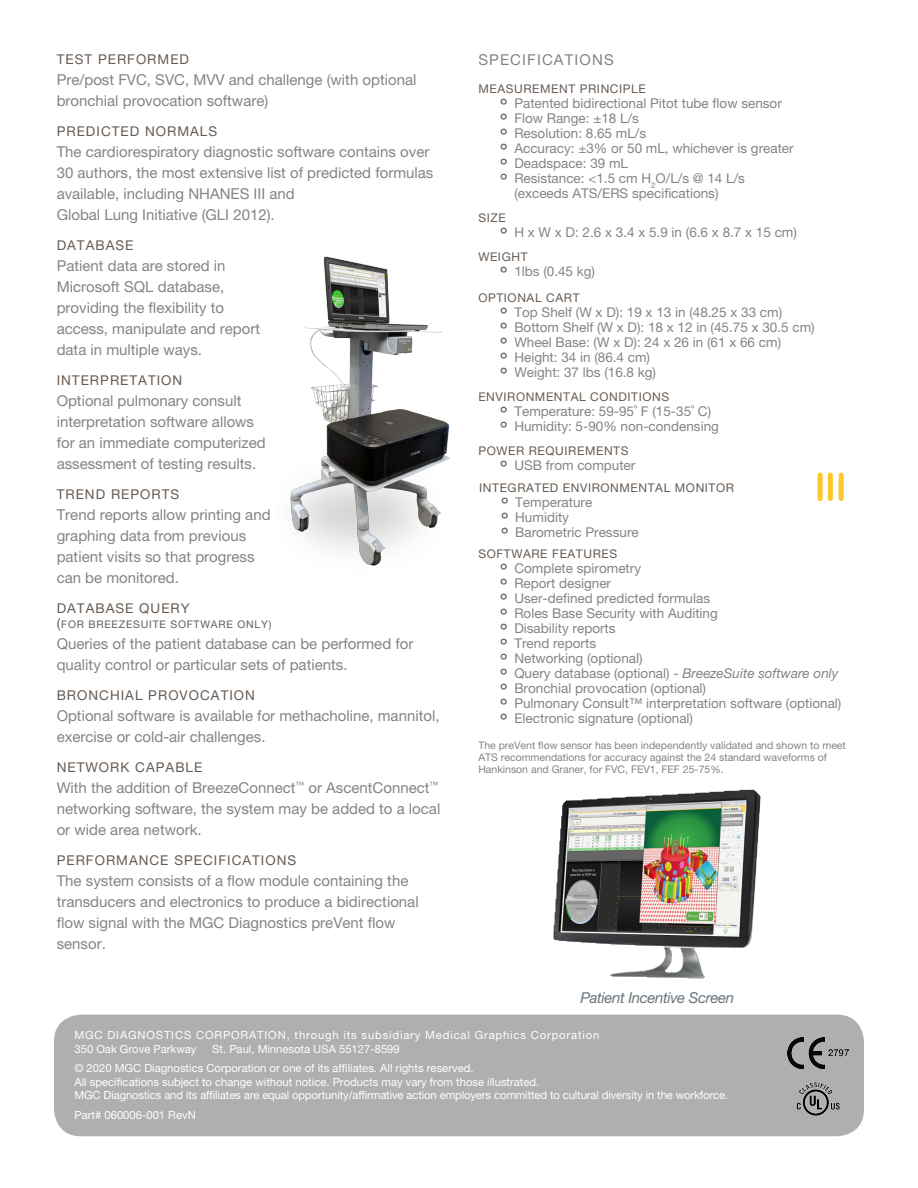
<style>
.page{position:relative;width:918px;height:1188px;background:#fff}
.page>*{position:absolute;margin:0;border:0;box-sizing:border-box;transform-origin:0 0}
.bodycopy_-_grey{font:15px/21px "Helvetica Neue LT Pro";color:#848388}
.t1{font:italic 15px "Helvetica Neue LT Pro";letter-spacing:-.025em;color:#6a747b}
.bodyhead_-_all_caps{font:15px "Helvetica Neue LT Pro";letter-spacing:.075em;color:#848388}
.t2{font:13.5px/15px "Helvetica Neue LT Pro";color:#848388}
.bodyhead_-_all_caps-2{font:13.5px "Helvetica Neue LT Pro";letter-spacing:.075em;color:#675b52}
.bullethead_-_all_cap{font:12px "Helvetica Neue LT Pro";letter-spacing:.05em;color:#675b52}
.address_block{font:11.25px/13.5px "Helvetica Neue LT Pro";color:#fff}
.address_block-2{font:11.25px/13.5px "Helvetica Neue LT Pro";letter-spacing:.075em;color:#fff}
.bodycopy_-_grey-2{font:10.5px/12px "Helvetica Neue LT Pro";color:#848388}
.bodyhead_-_all_caps-3{font:10.5px "Helvetica Neue LT Pro";letter-spacing:.075em;color:#675b52}
.s1{font-size:13.5px}
.s2{font-size:27px;color:#675b52}
.s3{font-style:italic}
</style>
<div class="page">
<div style="left:818px;top:475px;width:5px;height:24px;background:#fec82d"></div>
<div style="left:828px;top:475px;width:5px;height:24px;background:#fec82d"></div>
<div style="left:839px;top:475px;width:5px;height:24px;background:#fec82d"></div>
<img style="left:554px;top:790px;width:207px;height:189px">
<div style="left:54px;top:1015px;width:810px;height:121px;background:#aeafb1;border-radius:27px"></div>
<img style="left:797px;top:1082px;width:43px;height:34px">
<img style="left:787px;top:1038px;width:62px;height:30px">
<img style="left:290px;top:256px;width:160px;height:310px">
<p class="bodyhead_-_all_caps-2" style="left:57px;top:51px;width:134px">TEST PERFORMED</p>
<p class="bodycopy_-_grey" style="left:57px;top:69px;width:361px">Pre/post FVC, SVC, MVV and challenge (with optional bronchial provocation software)</p>
<p class="bodyhead_-_all_caps-2" style="left:57px;top:123px;width:162px">PREDICTED NORMALS</p>
<p class="bodycopy_-_grey" style="left:57px;top:141px;width:378px">The cardiorespiratory diagnostic software contains over 30 authors, the most extensive list of predicted formulas available, including NHANES III and<br>Global Lung Initiative (GLI 2012).</p>
<p class="bodyhead_-_all_caps-2" style="left:57px;top:237px;width:78px">DATABASE</p>
<p class="bodycopy_-_grey" style="left:57px;top:255px;width:205px">Patient data are stored in<br>Microsoft SQL database, providing the flexibility to access, manipulate and report data in multiple ways.</p>
<p class="bodyhead_-_all_caps-2" style="left:57px;top:372px;width:127px">INTERPRETATION</p>
<p class="bodycopy_-_grey" style="left:57px;top:390px;width:210px">Optional pulmonary consult interpretation software allows for an immediate computerized assessment of testing results.</p>
<p class="bodyhead_-_all_caps-2" style="left:57px;top:486px;width:124px">TREND REPORTS</p>
<p class="bodycopy_-_grey" style="left:57px;top:504px;width:215px">Trend reports allow printing and graphing data from previous patient visits so that progress can be monitored.</p>
<p class="bodyhead_-_all_caps-2" style="left:57px;top:600px;width:134px">DATABASE QUERY</p>
<p class="bodyhead_-_all_caps-3" style="left:57px;top:618px;width:216px"><span class="s1">(</span>FOR BREEZESUITE SOFTWARE ONLY)</p>
<p class="bodycopy_-_grey" style="left:57px;top:633px;width:358px">Queries of the patient database can be performed for quality control or particular sets of patients.</p>
<p class="bodyhead_-_all_caps-2" style="left:57px;top:687px;width:200px">BRONCHIAL PROVOCATION</p>
<p class="bodycopy_-_grey" style="left:57px;top:705px;width:384px">Optional software is available for methacholine, mannitol, exercise or cold-air challenges.</p>
<p class="bodyhead_-_all_caps-2" style="left:57px;top:759px;width:147px">NETWORK CAPABLE</p>
<p class="bodycopy_-_grey" style="left:57px;top:777px;width:385px">With the addition of BreezeConnect<sup>™</sup> or AscentConnect<sup>™ </sup>networking software, the system may be added to a local or wide area network.</p>
<p class="bodyhead_-_all_caps-2" style="left:57px;top:852px;width:241px">PERFORMANCE SPECIFICATIONS</p>
<p class="bodycopy_-_grey" style="left:57px;top:870px;width:363px">The system consists of a flow module containing the transducers and electronics to produce a bidirectional flow signal with the MGC Diagnostics preVent flow sensor.</p>
<p class="bodyhead_-_all_caps" style="left:478px;top:50px;width:137px">SPECIFICATIONS</p>
<p class="bullethead_-_all_cap" style="left:478px;top:82px;width:169px">MEASUREMENT PRINCIPLE</p>
<p class="t2" style="left:501px;top:96px;width:283px"><span class="s2">˚</span> Patented bidirectional Pitot tube flow sensor</p>
<p class="t2" style="left:501px;top:111px;width:140px"><span class="s2">˚</span> Flow Range: ±18 L/s</p>
<p class="t2" style="left:501px;top:126px;width:147px"><span class="s2">˚</span> Resolution: 8.65 mL/s</p>
<p class="t2" style="left:501px;top:141px;width:294px"><span class="s2">˚</span> Accuracy: ±3% or 50 mL, whichever is greater</p>
<p class="t2" style="left:501px;top:156px;width:129px"><span class="s2">˚</span> Deadspace: 39 mL</p>
<p class="t2" style="left:514px;top:171px;width:232px;text-indent:-14px"><span class="s2">˚</span> Resistance: &lt;1.5 cm H<sub>2</sub>O/L/s @ 14 L/s (exceeds ATS/ERS specifications)</p>
<p class="bullethead_-_all_cap" style="left:478px;top:211px;width:29px">SIZE</p>
<p class="t2" style="left:501px;top:225px;width:298px"><span class="s2">˚</span> H x W x D: 2.6 x 3.4 x 5.9 in (6.6 x 8.7 x 15 cm)</p>
<p class="bullethead_-_all_cap" style="left:478px;top:250px;width:51px">WEIGHT</p>
<p class="t2" style="left:501px;top:264px;width:96px"><span class="s2">˚</span> 1lbs (0.45 kg)</p>
<p class="bullethead_-_all_cap" style="left:478px;top:290px;width:103px">OPTIONAL CART</p>
<p class="t2" style="left:501px;top:304px;width:283px"><span class="s2">˚</span> Top Shelf (W x D): 19 x 13 in (48.25 x 33 cm)</p>
<p class="t2" style="left:501px;top:319px;width:315px"><span class="s2">˚</span> Bottom Shelf (W x D): 18 x 12 in (45.75 x 30.5 cm)</p>
<p class="t2" style="left:501px;top:334px;width:282px"><span class="s2">˚</span> Wheel Base: (W x D): 24 x 26 in (61 x 66 cm)</p>
<p class="t2" style="left:501px;top:349px;width:151px"><span class="s2">˚</span> Height: 34 in (86.4 cm)</p>
<p class="t2" style="left:501px;top:364px;width:157px"><span class="s2">˚</span> Weight: 37 lbs (16.8 kg)</p>
<p class="bullethead_-_all_cap" style="left:478px;top:389px;width:192px">ENVIRONMENTAL CONDITIONS</p>
<p class="t2" style="left:501px;top:403px;width:212px"><span class="s2">˚</span> Temperature: 59-95˚ F (15-35˚ C)</p>
<p class="t2" style="left:501px;top:418px;width:220px"><span class="s2">˚</span> Humidity: 5-90% non-condensing</p>
<p class="bullethead_-_all_cap" style="left:478px;top:443px;width:152px">POWER REQUIREMENTS</p>
<p class="t2" style="left:501px;top:457px;width:136px"><span class="s2">˚</span> USB from computer</p>
<p class="bullethead_-_all_cap" style="left:479px;top:480px;width:256px">INTEGRATED ENVIRONMENTAL MONITOR</p>
<p class="t2" style="left:502px;top:494px;width:92px"><span class="s2">˚</span> Temperature</p>
<p class="t2" style="left:502px;top:509px;width:69px"><span class="s2">˚</span> Humidity</p>
<p class="t2" style="left:502px;top:524px;width:138px"><span class="s2">˚</span> Barometric Pressure</p>
<p class="bullethead_-_all_cap" style="left:478px;top:547px;width:140px">SOFTWARE FEATURES</p>
<p class="t2" style="left:501px;top:561px;width:142px"><span class="s2">˚</span> Complete spirometry</p>
<p class="t2" style="left:501px;top:576px;width:112px"><span class="s2">˚</span> Report designer</p>
<p class="t2" style="left:501px;top:591px;width:211px"><span class="s2">˚</span> User-defined predicted formulas</p>
<p class="t2" style="left:501px;top:606px;width:218px"><span class="s2">˚</span> Roles Base Security with Auditing</p>
<p class="t2" style="left:501px;top:621px;width:116px"><span class="s2">˚</span> Disability reports</p>
<p class="t2" style="left:501px;top:636px;width:97px"><span class="s2">˚</span> Trend reports</p>
<p class="t2" style="left:501px;top:651px;width:143px"><span class="s2">˚</span> Networking (optional)</p>
<p class="t2" style="left:501px;top:666px;width:339px"><span class="s2">˚</span> Query database (optional) - <span class="s3">BreezeSuite software only</span></p>
<p class="t2" style="left:501px;top:681px;width:207px"><span class="s2">˚</span> Bronchial provocation (optional)</p>
<p class="t2" style="left:501px;top:696px;width:342px"><span class="s2">˚</span> Pulmonary Consult™ interpretation software (optional)</p>
<p class="t2" style="left:501px;top:711px;width:194px"><span class="s2">˚</span> Electronic signature (optional)</p>
<p class="bodycopy_-_grey-2" style="left:478px;top:739px;width:369px">The preVent flow sensor has been independently validated and shown to meet<br>ATS recommendations for accuracy against the 24 standard waveforms of<br>Hankinson and Graner, for FVC, FEV1, FEF 25-75%.</p>
<p class="t1" style="left:580px;top:989px;width:155px">Patient Incentive Screen</p>
<p class="address_block-2" style="left:75px;top:1028px;width:526px">MGC DIAGNOSTICS CORPORATION, through its subsidiary Medical Graphics Corporation<br>350 Oak Grove Parkway</p>
<p class="address_block" style="left:212px;top:1042px;width:189px">St. Paul, Minnesota USA 55127-8599</p>
<p class="address_block" style="left:75px;top:1061px;width:655px">© 2020 MGC Diagnostics Corporation or one of its affiliates. All rights reserved.<br>All specifications subject to change without notice. Products may vary from those illustrated.<br>MGC Diagnostics and its affiliates are equal opportunity/affirmative action employers committed to cultural diversity in the workforce.</p>
<p class="address_block" style="left:75px;top:1108px;width:123px">Part# 060006-001 RevN</p>
</div>
